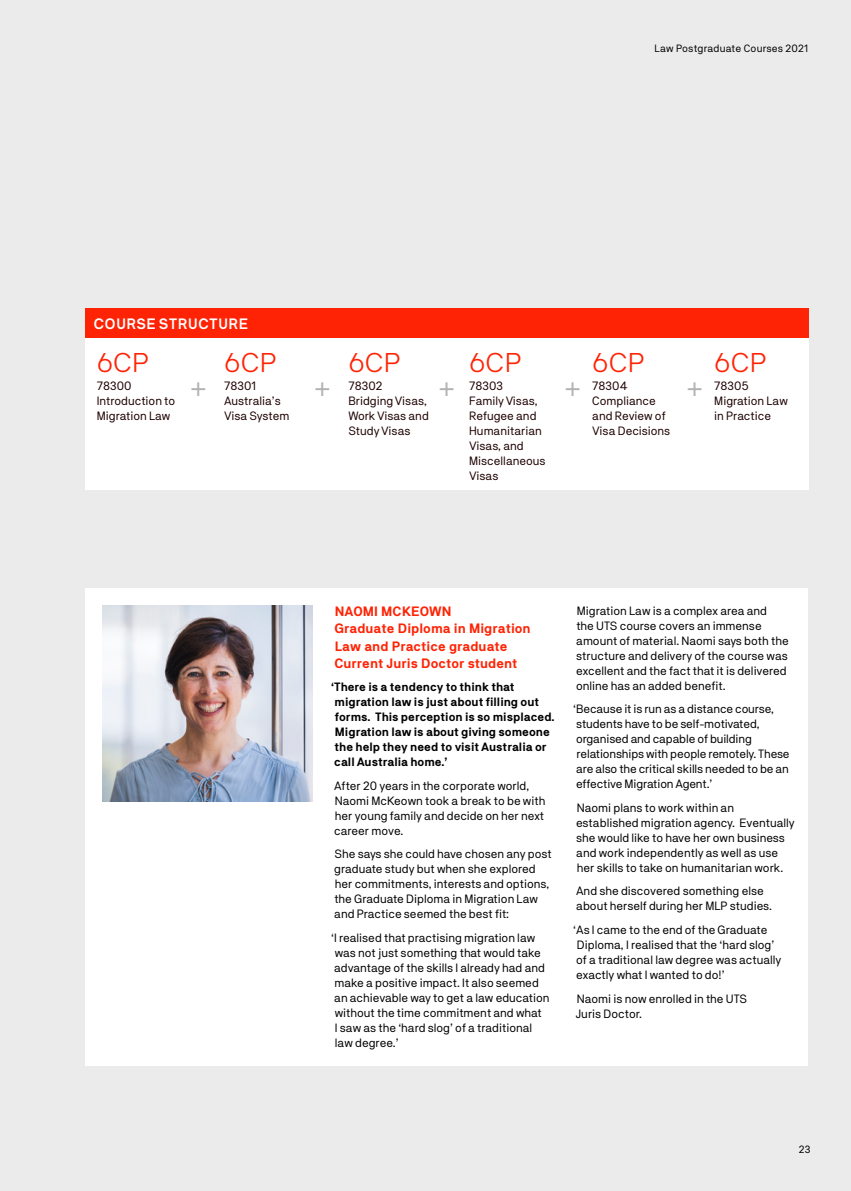
<style>
.page{position:relative;width:851px;height:1191px;background:#fff}
.page>*{position:absolute;margin:0;border:0;box-sizing:border-box;transform-origin:0 0}
.t1{font:300 27px "NB International Pro";letter-spacing:.035em;color:#ff2305}
.t2{font:300 27px "NB International Pro";color:#b2b2b2}
.t3{font:700 15px "NB International Pro";letter-spacing:.035em;color:#fff}
.t4{font:700 13.5px/17.2px "NB Akademie Std";color:#ff2305}
.t5{font:12px/15px "NB Akademie Std";color:#000}
.t6{font:12px/15px "NB Akademie Std";color:#1e0002}
.t7{font:700 12px/15px "NB Akademie Std";color:#000}
.t8{font:10.5px "NB Akademie Std";letter-spacing:.02em;color:#000}
</style>
<div class="page">
<div style="left:0;top:0;width:850px;height:1191px;background:#ebebeb"></div>
<div style="left:85px;top:588px;width:723px;height:478px;background:#fff"></div>
<img style="left:102px;top:605px;width:210px;height:196px">
<div style="left:85px;top:308px;width:723px;height:30px;background:#ff2305"></div>
<div style="left:85px;top:338px;width:723px;height:152px;background:#fff"></div>
<p class="t8" style="left:654px;top:42px;width:155px">Law Postgraduate Courses 2021</p>
<p class="t3" style="left:94px;top:315px;width:156px">COURSE STRUCTURE</p>
<h1 class="t1" style="left:97px;top:347px;width:53px">6CP</h1>
<p class="t6" style="left:97px;top:378px;width:80px">78300<br>Introduction to<br>Migration Law</p>
<h1 class="t1" style="left:224px;top:347px;width:53px">6CP</h1>
<p class="t6" style="left:224px;top:378px;width:66px">78301<br>Australia’s<br>Visa System</p>
<h1 class="t2" style="left:190px;top:371px;width:18px">+</h1>
<h1 class="t2" style="left:314px;top:371px;width:18px">+</h1>
<h1 class="t1" style="left:348px;top:347px;width:53px">6CP</h1>
<p class="t6" style="left:348px;top:378px;width:82px">78302<br>Bridging Visas,<br>Work Visas and<br>Study Visas</p>
<h1 class="t1" style="left:469px;top:347px;width:53px">6CP</h1>
<p class="t6" style="left:469px;top:378px;width:78px">78303<br>Family Visas,<br>Refugee and<br>Humanitarian<br>Visas, and<br>Miscellaneous<br>Visas</p>
<h1 class="t1" style="left:592px;top:347px;width:53px">6CP</h1>
<p class="t6" style="left:592px;top:378px;width:79px">78304<br>Compliance and Review of<br>Visa Decisions</p>
<h1 class="t2" style="left:439px;top:371px;width:18px">+</h1>
<h1 class="t2" style="left:564px;top:371px;width:18px">+</h1>
<h1 class="t2" style="left:686px;top:371px;width:18px">+</h1>
<h1 class="t1" style="left:714px;top:347px;width:53px">6CP</h1>
<p class="t6" style="left:714px;top:378px;width:75px">78305<br>Migration Law in Practice</p>
<p class="t4" style="left:334px;top:602px;width:198px">NAOMI MCKEOWN<br>Graduate Diploma in Migration<br>Law and Practice graduate<br>Current Juris Doctor student</p>
<p class="t7" style="left:331px;top:679px;width:225px">‘There is a tendency to think that migration law is just about filling out forms. This perception is so misplaced.<br>Migration law is about giving someone the help they need to visit Australia or call Australia home.’</p>
<p class="t5" style="left:334px;top:778px;width:213px">After 20 years in the corporate world,<br>Naomi McKeown took a break to be with her young family and decide on her next career move.</p>
<p class="t5" style="left:334px;top:846px;width:219px">She says she could have chosen any post graduate study but when she explored her commitments, interests and options, the Graduate Diploma in Migration Law and Practice seemed the best fit:</p>
<p class="t5" style="left:331px;top:930px;width:220px">‘I realised that practising migration law was not just something that would take advantage of the skills I already had and make a positive impact. It also seemed an achievable way to get a law education without the time commitment and what<br>I saw as the ‘hard slog’ of a traditional law degree.’</p>
<p class="t5" style="left:576px;top:603px;width:214px">Migration Law is a complex area and<br>the UTS course covers an immense amount of material. Naomi says both the structure and delivery of the course was excellent and the fact that it is delivered online has an added benefit.</p>
<p class="t5" style="left:573px;top:701px;width:218px">‘Because it is run as a distance course, students have to be self-motivated, organised and capable of building relationships with people remotely. These are also the critical skills needed to be an effective Migration Agent.’</p>
<p class="t5" style="left:576px;top:800px;width:220px">Naomi plans to work within an established migration agency. Eventually she would like to have her own business and work independently as well as use her skills to take on humanitarian work.</p>
<p class="t5" style="left:576px;top:883px;width:197px">And she discovered something else about herself during her MLP studies.</p>
<p class="t5" style="left:573px;top:922px;width:210px">‘As I came to the end of the Graduate Diploma, I realised that the ‘hard slog’ of a traditional law degree was actually exactly what I wanted to do!’</p>
<p class="t5" style="left:575px;top:990px;width:173px">Naomi is now enrolled in the UTS<br>Juris Doctor.</p>
<p class="t8" style="left:798px;top:1143px;width:13px">23</p>
</div>
